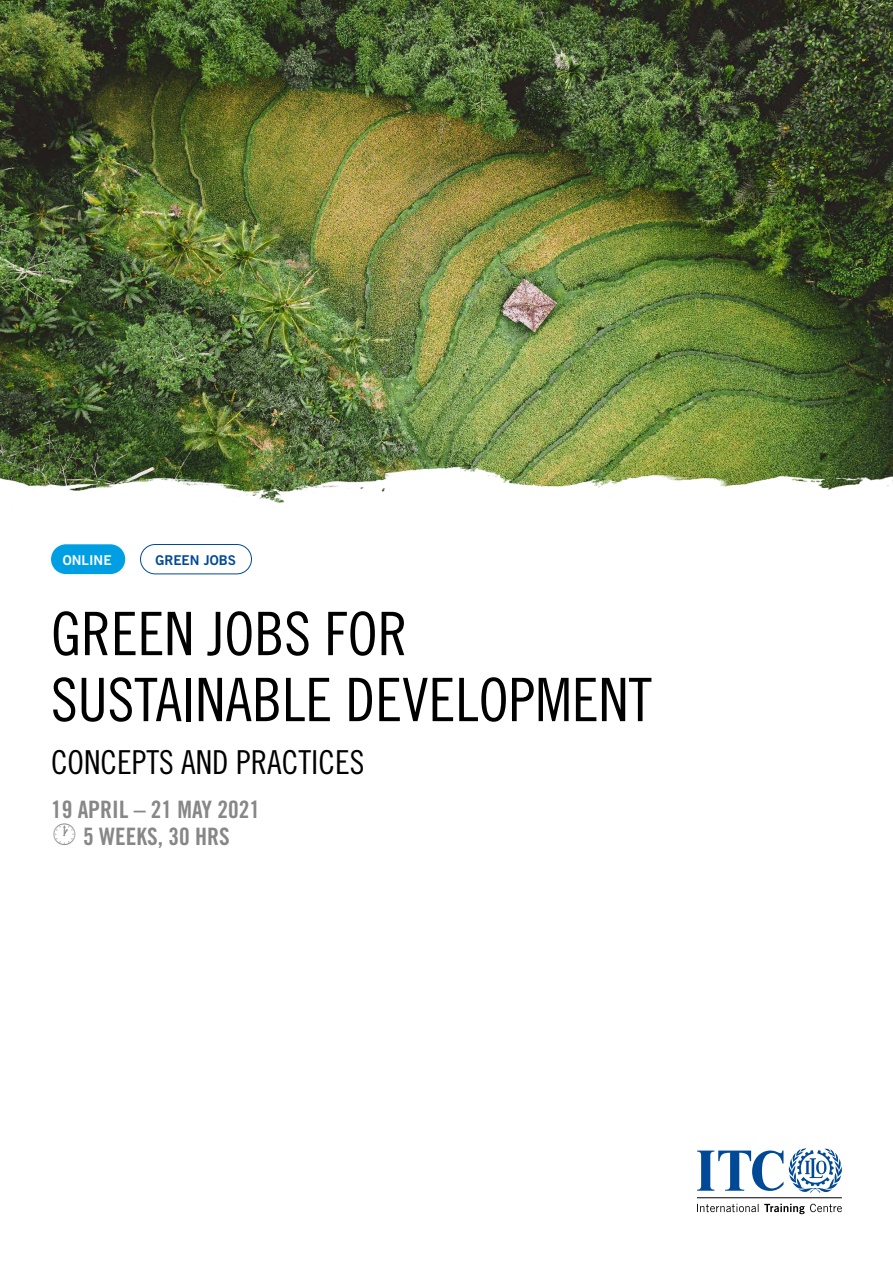
<style>
.page{position:relative;width:893px;height:1263px;background:#fff}
.page>*{position:absolute;margin:0;border:0;box-sizing:border-box;transform-origin:0 0}
.t1{font:60px/66px "Trade Gothic Cond Eighteen";color:#000}
.t2{font:33px "Trade Gothic LT Std Cn 18";color:#000}
.t3{font:24px "Trade Gothic Bold Cond Twenty";color:#878787}
.t4{font:13.5px "Trade Gothic Bold Two";color:#004996}
.t5{font:13.5px "Trade Gothic Bold Two";color:#fff}
</style>
<div class="page">
<img style="left:0;top:0;width:893px;height:460px">
<img style="left:0;top:460px;width:893px;height:43px">
<svg style="left:697px;top:1148px;width:145px;height:45px"></svg>
<svg style="left:697px;top:1204px;width:145px;height:10px"></svg>
<hr style="left:697px;top:1197px;width:145px;height:1px;background:#000">
<div style="left:140px;top:544px;width:112px;height:30px;border:1px solid #004996;border-radius:15px"></div>
<div style="left:51px;top:544px;width:74px;height:30px;background:#009fe3;border-radius:15px"></div>
<p class="t5" style="left:63px;top:552px;width:50px">ONLINE</p>
<p class="t4" style="left:155px;top:551px;width:82px">GREEN JOBS</p>
<p class="t1" style="left:51px;top:600px;width:602px">GREEN JOBS FOR<br>SUSTAINABLE DEVELOPMENT</p>
<p class="t2" style="left:51px;top:743px;width:315px">CONCEPTS AND PRACTICES</p>
<p class="t3" style="left:51px;top:795px;width:211px">19 APRIL – 21 MAY 2021</p>
<p class="t3" style="left:51px;top:822px;width:180px">• 5 WEEKS, 30 HRS</p>
</div>
